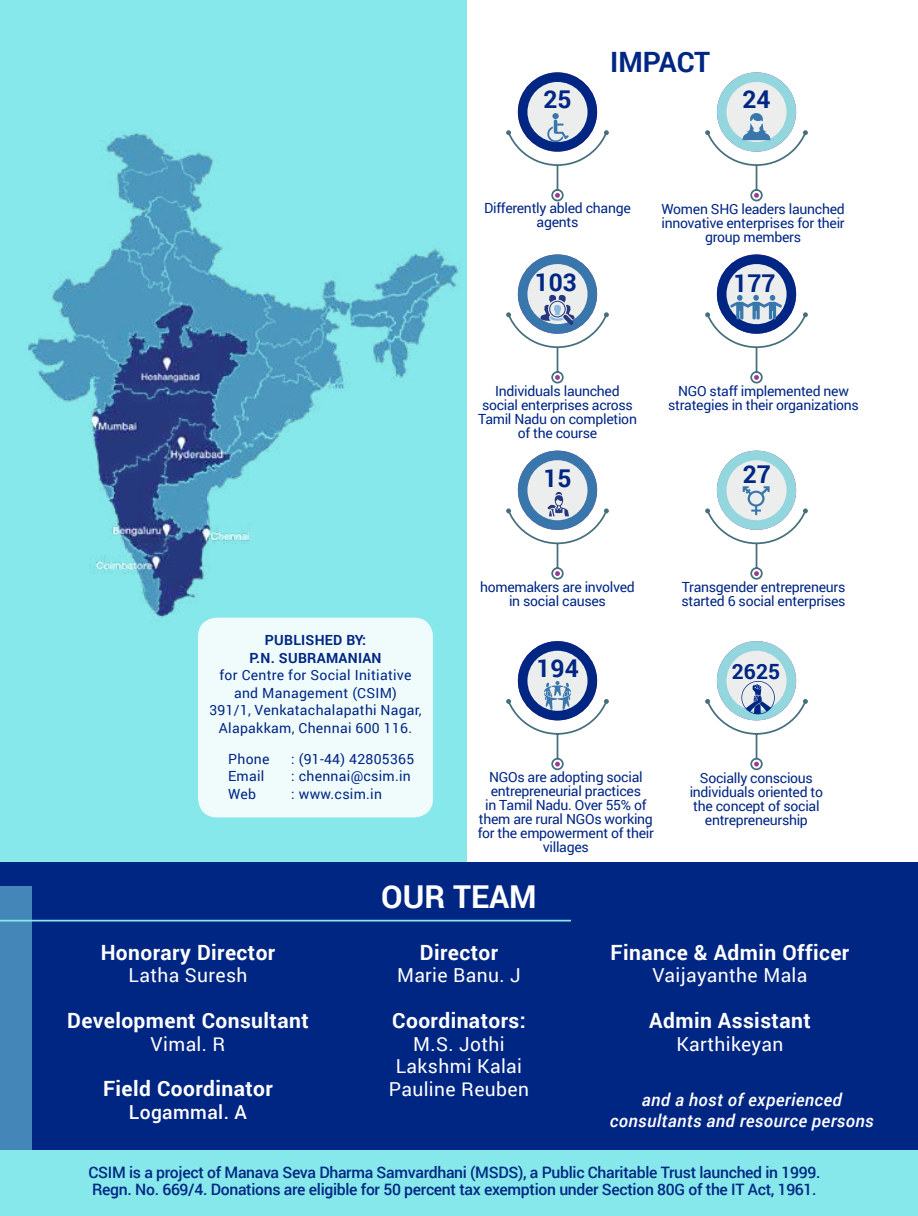
<style>
.page{position:relative;width:918px;height:1216px;background:#fff}
.page>*{position:absolute;margin:0;border:0;box-sizing:border-box;transform-origin:0 0}
.t1{font:700 31.5px "Roboto";color:#fff}
.t2{font:700 28px "Roboto";color:#002684}
.t3{font:700 24.5px "Roboto";color:#002684}
.t4{font:700 21px "Roboto";letter-spacing:.02em;color:#fff}
.t5{font:700 21px "Roboto";color:#002684}
.t6{font:19.25px/22.8px "Roboto";letter-spacing:.02em;color:#fff;text-align:center}
.t7{font:500 19.25px "Roboto";letter-spacing:.02em;color:#fff}
.t8{font:italic 500 17.5px/21px "Roboto";letter-spacing:.02em;color:#fff;text-align:center}
.t9{font:500 15.75px/17.5px "Roboto";letter-spacing:-.02em;color:#002684}
.t10{font:14px/14px "Roboto";letter-spacing:-.02em;color:#002684;text-align:center}
.t11{font:14px/17.5px "Roboto";letter-spacing:.02em;color:#002684;text-align:center}
.t12{font:700 14px/17.5px "Roboto";letter-spacing:.02em;color:#002684;text-align:center}
</style>
<div class="page">
<div style="left:0;top:0;width:467px;height:862px;background:#87e8eb"></div>
<div style="left:0;top:1143px;width:918px;height:72px;background:#87e8eb"></div>
<div style="left:0;top:862px;width:918px;height:287px;background:#002684"></div>
<hr style="left:0;top:919px;width:571px;height:2px;background:#87e8eb">
<div style="left:1px;top:886px;width:31px;height:265px;background:#4386b7"></div>
<img style="left:28px;top:132px;width:432px;height:493px">
<div style="left:717px;top:641px;width:79px;height:79px;background:#93d6de;border-radius:50%"></div>
<div style="left:726px;top:650px;width:60px;height:60px;background:#eceded;border-radius:50%"></div>
<div style="left:518px;top:641px;width:79px;height:79px;background:#002684;border-radius:50%"></div>
<div style="left:527px;top:650px;width:60px;height:60px;background:#eceded;border-radius:50%"></div>
<div style="left:717px;top:450px;width:79px;height:80px;background:#93d6de;border-radius:50%"></div>
<div style="left:726px;top:460px;width:60px;height:60px;background:#eceded;border-radius:50%"></div>
<div style="left:518px;top:450px;width:79px;height:80px;background:#3976ac;border-radius:50%"></div>
<div style="left:527px;top:460px;width:60px;height:60px;background:#eceded;border-radius:50%"></div>
<svg style="left:506px;top:491px;width:103px;height:89px"></svg>
<svg style="left:705px;top:486px;width:103px;height:94px"></svg>
<div style="left:717px;top:72px;width:79px;height:80px;background:#93d6de;border-radius:50%"></div>
<div style="left:726px;top:82px;width:60px;height:60px;background:#eceded;border-radius:50%"></div>
<div style="left:518px;top:72px;width:79px;height:80px;background:#002684;border-radius:50%"></div>
<div style="left:527px;top:82px;width:60px;height:60px;background:#eceded;border-radius:50%"></div>
<svg style="left:506px;top:119px;width:103px;height:83px"></svg>
<div style="left:552px;top:113px;width:7px;height:6px;background:#3976ac;border-radius:50%"></div>
<svg style="left:705px;top:113px;width:103px;height:89px"></svg>
<div style="left:198px;top:617px;width:235px;height:200px;background:#f0fcfc;border-radius:19px"></div>
<div style="left:717px;top:254px;width:79px;height:80px;background:#002684;border-radius:50%"></div>
<div style="left:726px;top:264px;width:60px;height:60px;background:#eceded;border-radius:50%"></div>
<div style="left:518px;top:254px;width:79px;height:80px;background:#3976ac;border-radius:50%"></div>
<div style="left:527px;top:264px;width:60px;height:60px;background:#eceded;border-radius:50%"></div>
<svg style="left:506px;top:295px;width:103px;height:89px"></svg>
<svg style="left:705px;top:295px;width:103px;height:89px"></svg>
<svg style="left:506px;top:681px;width:103px;height:90px"></svg>
<svg style="left:705px;top:679px;width:103px;height:92px"></svg>
<h3 class="t3" style="left:543px;top:82px;width:30px">25</h3>
<h2 class="t2" style="left:610px;top:43px;width:101px">IMPACT</h2>
<h3 class="t3" style="left:742px;top:82px;width:30px">24</h3>
<p class="t10" style="left:484px;top:201px;width:148px">Differently abled change agents</p>
<h3 class="t3" style="left:535px;top:264px;width:44px">103</h3>
<p class="t10" style="left:661px;top:202px;width:185px">Women SHG leaders launched innovative enterprises for their group members</p>
<h3 class="t3" style="left:733px;top:266px;width:44px">177</h3>
<p class="t10" style="left:478px;top:383px;width:160px">Individuals launched social enterprises across<br>Tamil Nadu on completion of the course</p>
<p class="t10" style="left:668px;top:383px;width:192px">NGO staff implemented new strategies in their organizations</p>
<h3 class="t3" style="left:543px;top:460px;width:30px">15</h3>
<h3 class="t3" style="left:742px;top:457px;width:30px">27</h3>
<p class="t12" style="left:249px;top:630px;width:134px">PUBLISHED BY:<br>P.N. SUBRAMANIAN</p>
<p class="t11" style="left:209px;top:665px;width:214px">for Centre for Social Initiative and Management (CSIM)<br>391/1, Venkatachalapathi Nagar,<br>Alapakkam, Chennai 600 116.</p>
<p class="t10" style="left:228px;top:751px;width:43px">Phone</p>
<p class="t11" style="left:291px;top:749px;width:125px">: (91-44) 42805365</p>
<p class="t10" style="left:228px;top:769px;width:38px">Email</p>
<p class="t11" style="left:291px;top:767px;width:121px">: chennai@csim.in</p>
<p class="t10" style="left:228px;top:786px;width:30px">Web</p>
<p class="t11" style="left:291px;top:784px;width:92px">: www.csim.in</p>
<p class="t10" style="left:480px;top:579px;width:156px">homemakers are involved in social causes</p>
<p class="t10" style="left:681px;top:579px;width:165px;text-align:left">Transgender entrepreneurs started 6 social enterprises</p>
<h3 class="t3" style="left:536px;top:651px;width:44px">194</h3>
<h3 class="t5" style="left:732px;top:656px;width:50px">2625</h3>
<p class="t10" style="left:478px;top:769px;width:178px">NGOs are adopting social entrepreneurial practices<br>in Tamil Nadu. Over 55% of them are rural NGOs working for the empowerment of their villages</p>
<p class="t10" style="left:689px;top:770px;width:135px">Socially conscious individuals oriented to the concept of social entrepreneurship</p>
<h3 class="t4" style="left:101px;top:937px;width:176px">Honorary Director</h3>
<h3 class="t6" style="left:129px;top:963px;width:120px">Latha Suresh</h3>
<h3 class="t4" style="left:67px;top:1005px;width:243px">Development Consultant</h3>
<h3 class="t6" style="left:151px;top:1031px;width:76px">Vimal. R</h3>
<h3 class="t4" style="left:103px;top:1073px;width:171px">Field Coordinator</h3>
<h3 class="t7" style="left:129px;top:1098px;width:120px">Logammal. A</h3>
<h1 class="t1" style="left:381px;top:874px;width:157px">OUR TEAM</h1>
<h3 class="t4" style="left:420px;top:937px;width:80px">Director</h3>
<h3 class="t6" style="left:397px;top:963px;width:125px">Marie Banu. J</h3>
<h3 class="t4" style="left:392px;top:1005px;width:135px">Coordinators:</h3>
<h3 class="t6" style="left:389px;top:1031px;width:142px">M.S. Jothi<br>Lakshmi Kalai<br>Pauline Reuben</h3>
<h3 class="t4" style="left:610px;top:937px;width:240px">Finance &amp; Admin Officer</h3>
<h3 class="t6" style="left:652px;top:963px;width:156px">Vaijayanthe Mala</h3>
<h3 class="t4" style="left:649px;top:1005px;width:163px">Admin Assistant</h3>
<h3 class="t6" style="left:676px;top:1031px;width:108px">Karthikeyan</h3>
<p class="t8" style="left:610px;top:1088px;width:265px">and a host of experienced consultants and resource persons</p>
<p class="t9" style="left:88px;top:1162px;width:733px">CSIM is a project of Manava Seva Dharma Samvardhani (MSDS), a Public Charitable Trust launched in 1999.<br>Regn. No. 669/4. Donations are eligible for 50 percent tax exemption under Section 80G of the IT Act, 1961.</p>
</div>
